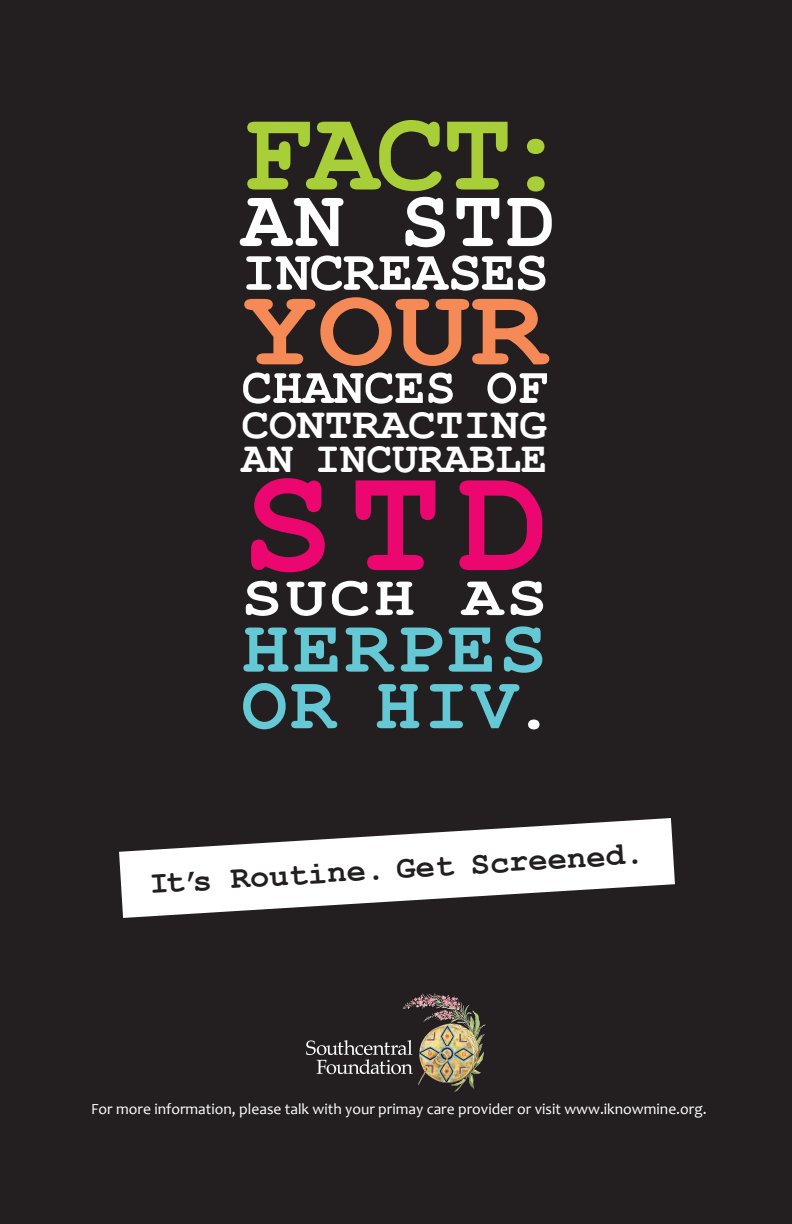
<style>
.page{position:relative;width:792px;height:1224px;background:#fff}
.page>*{position:absolute;margin:0;border:0;box-sizing:border-box;transform-origin:0 0}
.t1{font:700 151.4px "Courier New";color:#ec066f}
.t2{font:700 114.5px "Courier New";color:#a9cf38}
.t3{font:700 110.6px "Courier New";color:#f68a56;scale:1.15 1}
.t4{font:700 81.3px "Courier New";color:#fff}
.t5{font:700 74.6px "Courier New";letter-spacing:.04em;color:#64c9d5;scale:1.08 1}
.t6{font:700 74.6px "Courier New";letter-spacing:.04em;color:#64c9d5}
.t7{font:700 56.6px "Courier New";color:#fff}
.t8{font:700 56.6px "Courier New";color:#fff;scale:1.2 1}
.t9{font:700 50.1px "Courier New";color:#fff}
.t10{font:700 45px "Courier New";color:#fff}
.t11{font:700 45px "Courier New";color:#fff;scale:.96 1}
.t12{font:700 32.3px "Courier New";color:#231f20}
.t13{font:15.5px "Candara";color:#fff}
.s1{color:#fff}
</style>
<div class="page">
<div style="left:0;top:1px;width:792px;height:1223px;background:#231f20"></div>
<svg style="left:119px;top:818px;width:556px;height:100px;fill:#fff"></svg>
<svg style="left:306px;top:1040px;width:107px;height:34px"></svg>
<img style="left:418px;top:993px;width:17px;height:12px">
<p class="t2" style="left:242px;top:83px;width:331px">FACT:</p>
<p class="t4" style="left:242px;top:170px;width:316px">AN STD</p>
<p class="t7" style="left:242px;top:237px;width:309px">INCREASES</p>
<p class="t3" style="left:242px;top:262px;width:267px">YOUR</p>
<p class="t9" style="left:242px;top:356px;width:308px">CHANCES OF</p>
<p class="t10" style="left:242px;top:396px;width:307px">CONTRACTING</p>
<p class="t11" style="left:242px;top:431px;width:320px">AN INCURABLE</p>
<p class="t1" style="left:242px;top:429px;width:310px">STD</p>
<p class="t8" style="left:242px;top:562px;width:256px">SUCH AS</p>
<p class="t5" style="left:242px;top:602px;width:284px">HERPES</p>
<p class="t6" style="left:242px;top:659px;width:316px">OR HIV<span class="s1">.</span></p>
<p class="t12" style="left:148px;top:865px;width:497px;rotate:-4deg">It’s Routine. Get Screened.</p>
<p class="t13" style="left:91px;top:1099px;width:617px">For more information, please talk with your primay care provider or visit www.iknowmine.org.</p>
</div>
